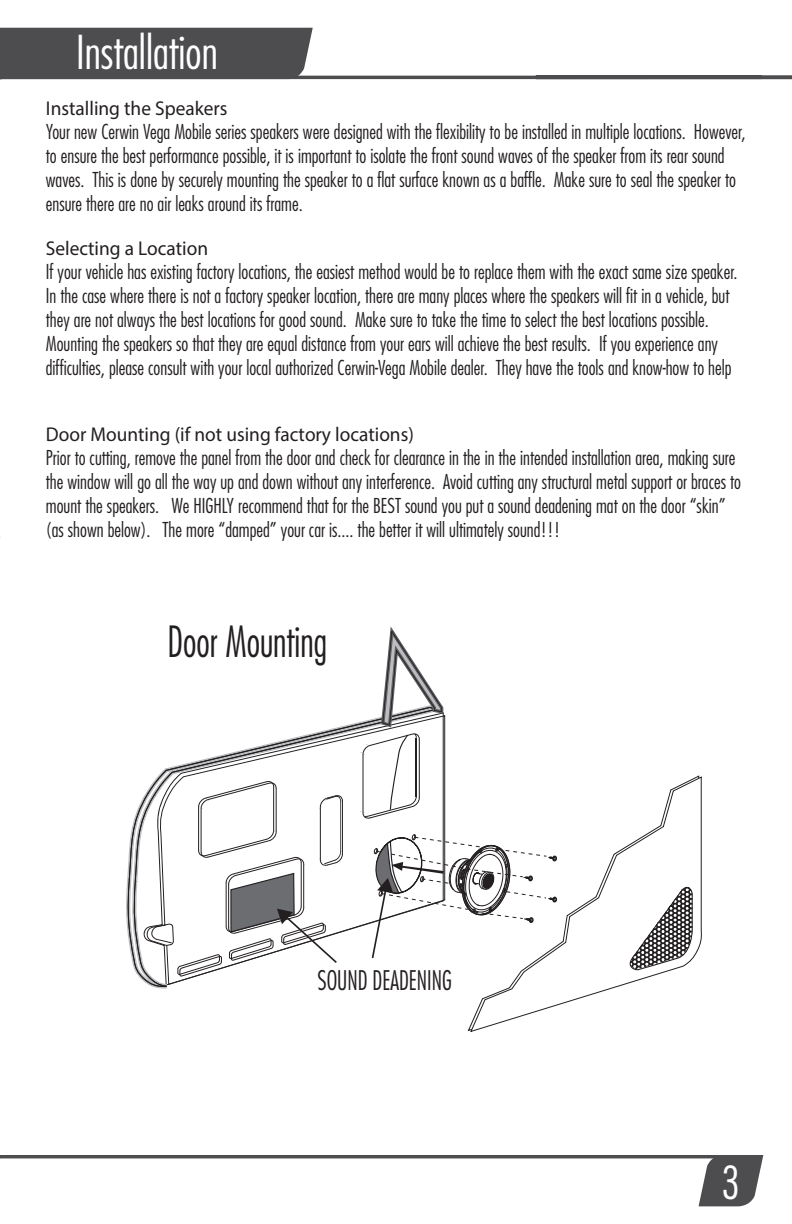
<style>
.page{position:relative;width:792px;height:1224px;background:#fff}
.page>*{position:absolute;margin:0;border:0;box-sizing:border-box;transform-origin:0 0}
.t1{font:300 condensed 45.4px "Futura Std";color:#fff}
.t2{font:300 condensed 44.2px "Futura Std";color:#fff}
.t3{font:300 condensed 41.8px "Futura Std";color:#231f20;scale:.9 1}
.t4{font:300 condensed 26.4px "Futura Std";color:#231f20;scale:.9 1}
.t5{font:300 condensed 20px/24px "Futura Std";color:#231f20}
.t6{font:20px "Myriad Pro";color:#231f20}
</style>
<div class="page">
<svg style="left:0;top:1155px;width:762px;height:51px"></svg>
<svg style="left:0;top:28px;width:791px;height:52px"></svg>
<svg style="left:126px;top:793px;width:42px;height:195px"></svg>
<svg style="left:146px;top:715px;width:299px;height:270px"></svg>
<svg style="left:470px;top:776px;width:231px;height:256px"></svg>
<svg style="left:381px;top:626px;width:62px;height:101px"></svg>
<svg style="left:626px;top:883px;width:68px;height:89px"></svg>
<svg style="left:362px;top:733px;width:57px;height:86px"></svg>
<svg style="left:151px;top:781px;width:192px;height:196px"></svg>
<svg style="left:370px;top:834px;width:192px;height:126px"></svg>
<h1 class="t1" style="left:76px;top:26px;width:143px">Installation</h1>
<p class="t6" style="left:46px;top:96px;width:183px">Installing the Speakers</p>
<p class="t5" style="left:46px;top:120px;width:700px">Your new Cerwin Vega Mobile series speakers were designed with the flexibility to be installed in multiple locations. However, to ensure the best performance possible, it is important to isolate the front sound waves of the speaker from its rear sound waves. This is done by securely mounting the speaker to a flat surface known as a baffle. Make sure to seal the speaker to ensure there are no air leaks around its frame.</p>
<p class="t6" style="left:46px;top:236px;width:164px">Selecting a Location</p>
<p class="t5" style="left:46px;top:259px;width:692px">If your vehicle has existing factory locations, the easiest method would be to replace them with the exact same size speaker.<br>In the case where there is not a factory speaker location, there are many places where the speakers will fit in a vehicle, but they are not always the best locations for good sound. Make sure to take the time to select the best locations possible.<br>Mounting the speakers so that they are equal distance from your ears will achieve the best results. If you experience any difficulties, please consult with your local authorized Cerwin-Vega Mobile dealer. They have the tools and know-how to help</p>
<p class="t6" style="left:46px;top:422px;width:369px">Door Mounting (if not using factory locations)</p>
<p class="t5" style="left:46px;top:446px;width:696px">Prior to cutting, remove the panel from the door and check for clearance in the in the intended installation area, making sure the window will go all the way up and down without any interference. Avoid cutting any structural metal support or braces to mount the speakers. We HIGHLY recommend that for the BEST sound you put a sound deadening mat on the door “skin” (as shown below). The more “damped” your car is.... the better it will ultimately sound!!!</p>
<h3 class="t3" style="left:167px;top:617px;width:179px">Door Mounting</h3>
<h3 class="t4" style="left:317px;top:964px;width:151px">SOUND DEADENING</h3>
<h2 class="t2" style="left:721px;top:1156px;width:20px">3</h2>
</div>
